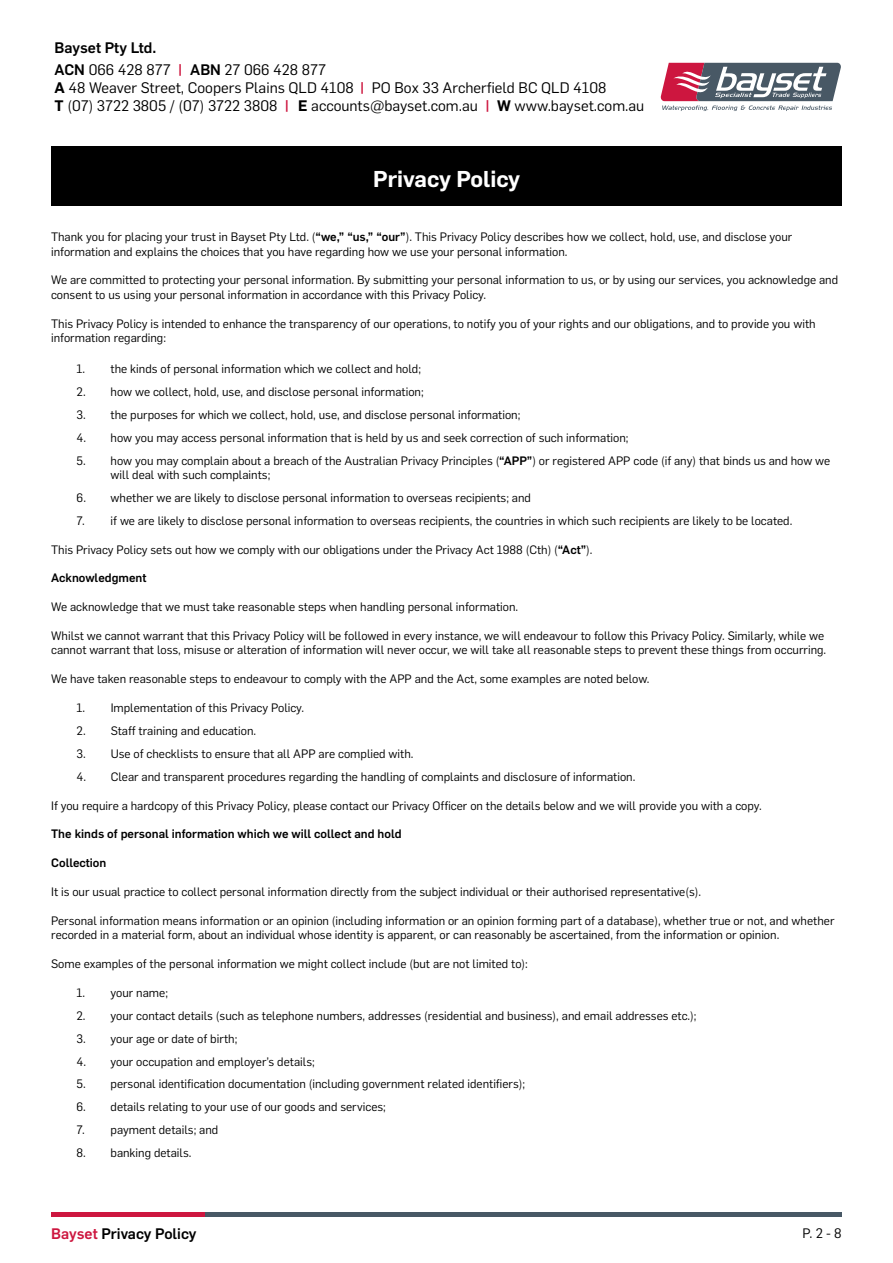
<style>
.page{position:relative;width:893px;height:1263px;background:#fff}
.page>*{position:absolute;margin:0;border:0;box-sizing:border-box;transform-origin:0 0}
.t1{font:600 22.5px "Flama";color:#fff}
.t2{font:15px/22.2px "Flama";color:#000}
.t3{font:500 15px "Flama";color:#000}
.t4{font:500 15px "Flama";color:#cd163f}
.t5{font:13.5px "Flama";color:#000}
.t6{font:12px/14.4px "Flama";color:#000}
.t7{font:500 12px "Flama";color:#000}
.s1{font-weight:500}
.s2{font-weight:500;color:#cd163f}
.s3{font-weight:600}
.s4{color:#cd163f}
</style>
<div class="page">
<hr style="left:51px;top:1212px;width:154px;height:4px;background:#cd163f">
<hr style="left:205px;top:1212px;width:637px;height:4px;background:#485865">
<div style="left:51px;top:147px;width:791px;height:59px;background:#000"></div>
<svg style="left:660px;top:63px;width:181px;height:48px"></svg>
<p class="t2" style="left:55px;top:35px;width:273px"><span class="s1">Bayset Pty Ltd.<br>ACN</span> 066 428 877 <span class="s2">|</span> <span class="s1">ABN</span> 27 066 428 877</p>
<p class="t2" style="left:55px;top:78px;width:553px;line-height:18px"><span class="s3">A</span> 48 Weaver Street, Coopers Plains QLD 4108 PO Box 33 Archerfield BC QLD 4108<br><span class="s3">T</span> (07) 3722 3805 / (07) 3722 3808 <span class="s2">|</span> <span class="s3">E</span> accounts@bayset.com.au <span class="s2">|</span></p>
<p class="t4" style="left:360px;top:77px;width:6px">|</p>
<p class="t2" style="left:497px;top:94px;width:149px"><span class="s3">W</span> www.bayset.com.au</p>
<h1 class="t1" style="left:373px;top:163px;width:149px">Privacy Policy</h1>
<p class="t6" style="left:51px;top:229px;width:743px">Thank you for placing your trust in Bayset Pty Ltd. (<span class="s1">“we,” “us,” “our”</span>). This Privacy Policy describes how we collect, hold, use, and disclose your information and explains the choices that you have regarding how we use your personal information.</p>
<p class="t6" style="left:51px;top:272px;width:789px">We are committed to protecting your personal information. By submitting your personal information to us, or by using our services, you acknowledge and consent to us using your personal information in accordance with this Privacy Policy.</p>
<p class="t6" style="left:51px;top:315px;width:766px">This Privacy Policy is intended to enhance the transparency of our operations, to notify you of your rights and our obligations, and to provide you with information regarding:</p>
<p class="t6" style="left:77px;top:361px;width:346px">1. the kinds of personal information which we collect and hold;</p>
<p class="t6" style="left:77px;top:384px;width:349px">2. how we collect, hold, use, and disclose personal information;</p>
<p class="t6" style="left:77px;top:407px;width:445px">3. the purposes for which we collect, hold, use, and disclose personal information;</p>
<p class="t6" style="left:77px;top:429px;width:553px">4. how you may access personal information that is held by us and seek correction of such information;</p>
<p class="t6" style="left:111px;top:452px;width:721px;text-indent:-34px">5. how you may complain about a breach of the Australian Privacy Principles (<span class="s1">“APP”</span>) or registered APP code (if any) that binds us and how we will deal with such complaints;</p>
<p class="t6" style="left:77px;top:490px;width:456px">6. whether we are likely to disclose personal information to overseas recipients; and</p>
<p class="t6" style="left:77px;top:513px;width:717px">7. if we are likely to disclose personal information to overseas recipients, the countries in which such recipients are likely to be located.</p>
<p class="t6" style="left:51px;top:541px;width:543px">This Privacy Policy sets out how we comply with our obligations under the Privacy Act 1988 (Cth) (<span class="s1">“Act”</span>).</p>
<p class="t7" style="left:51px;top:569px;width:97px">Acknowledgment</p>
<p class="t6" style="left:51px;top:599px;width:469px">We acknowledge that we must take reasonable steps when handling personal information.</p>
<p class="t6" style="left:51px;top:628px;width:777px">Whilst we cannot warrant that this Privacy Policy will be followed in every instance, we will endeavour to follow this Privacy Policy. Similarly, while we cannot warrant that loss, misuse or alteration of information will never occur, we will take all reasonable steps to prevent these things from occurring.</p>
<p class="t6" style="left:51px;top:671px;width:600px">We have taken reasonable steps to endeavour to comply with the APP and the Act, some examples are noted below.</p>
<p class="t6" style="left:77px;top:700px;width:229px">1. Implementation of this Privacy Policy.</p>
<p class="t6" style="left:77px;top:723px;width:181px">2. Staff training and education.</p>
<p class="t6" style="left:77px;top:746px;width:338px">3. Use of checklists to ensure that all APP are complied with.</p>
<p class="t6" style="left:77px;top:768px;width:560px">4. Clear and transparent procedures regarding the handling of complaints and disclosure of information.</p>
<p class="t6" style="left:51px;top:797px;width:712px">If you require a hardcopy of this Privacy Policy, please contact our Privacy Officer on the details below and we will provide you with a copy.</p>
<p class="t7" style="left:51px;top:825px;width:352px">The kinds of personal information which we will collect and hold</p>
<p class="t7" style="left:51px;top:854px;width:57px">Collection</p>
<p class="t6" style="left:51px;top:884px;width:651px">It is our usual practice to collect personal information directly from the subject individual or their authorised representative(s).</p>
<p class="t6" style="left:51px;top:912px;width:785px">Personal information means information or an opinion (including information or an opinion forming part of a database), whether true or not, and whether recorded in a material form, about an individual whose identity is apparent, or can reasonably be ascertained, from the information or opinion.</p>
<p class="t6" style="left:51px;top:956px;width:478px">Some examples of the personal information we might collect include (but are not limited to):</p>
<p class="t6" style="left:77px;top:984px;width:93px">1. your name;</p>
<p class="t6" style="left:77px;top:1007px;width:622px">2. your contact details (such as telephone numbers, addresses (residential and business), and email addresses etc.);</p>
<p class="t6" style="left:77px;top:1030px;width:162px">3. your age or date of birth;</p>
<p class="t6" style="left:77px;top:1053px;width:240px">4. your occupation and employer’s details;</p>
<p class="t6" style="left:77px;top:1076px;width:450px">5. personal identification documentation (including government related identifiers);</p>
<p class="t6" style="left:77px;top:1099px;width:311px">6. details relating to your use of our goods and services;</p>
<p class="t6" style="left:77px;top:1122px;width:143px">7. payment details; and</p>
<p class="t6" style="left:77px;top:1145px;width:116px">8. banking details.</p>
<p class="t3" style="left:51px;top:1223px;width:147px"><span class="s4">Bayset</span> Privacy Policy</p>
<p class="t5" style="left:802px;top:1224px;width:41px">P. 2 - 8</p>
</div>
